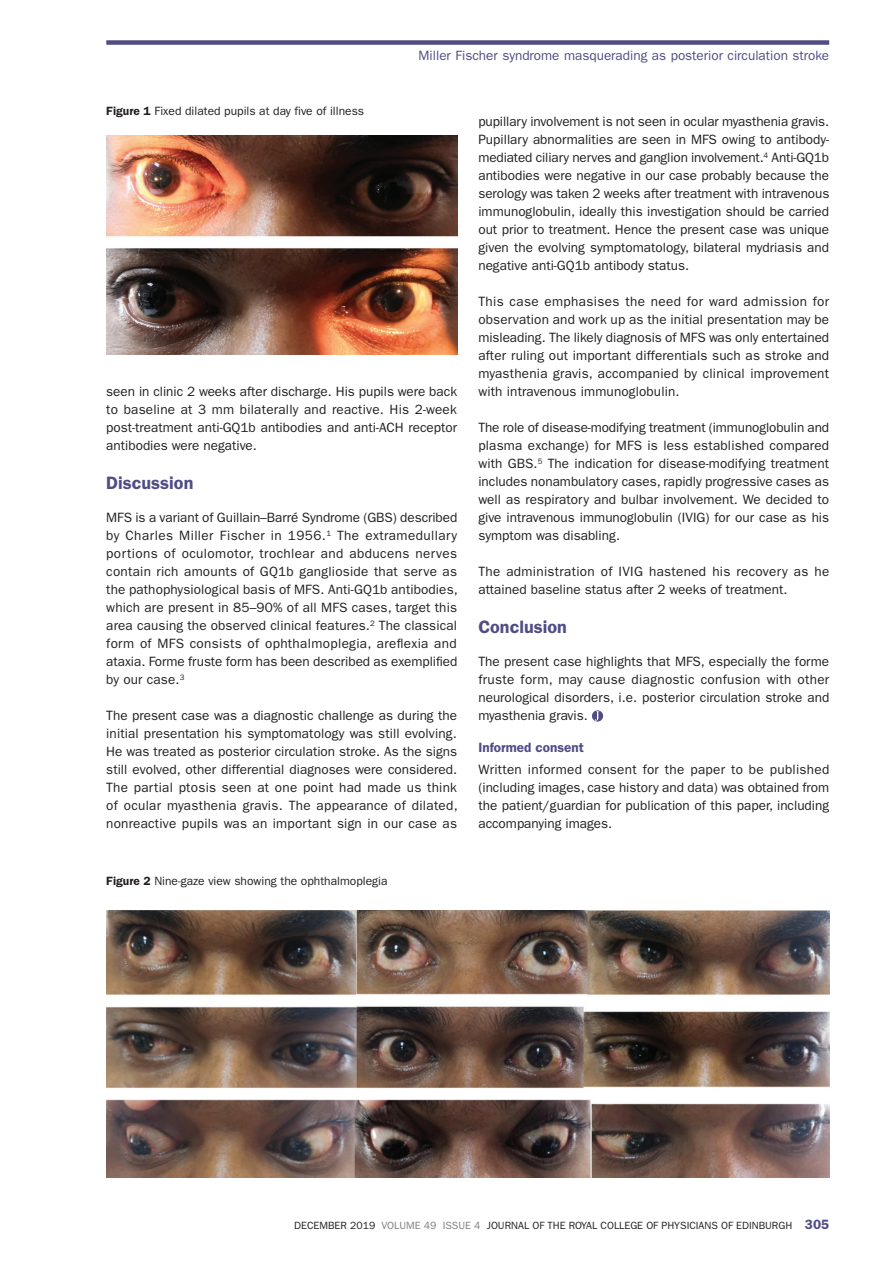
<style>
.page{position:relative;width:893px;height:1263px;background:#fff}
.page>*{position:absolute;margin:0;border:0;box-sizing:border-box;transform-origin:0 0}
.t1{font:600 18px "ITC Franklin Gothic Std";color:#504d85}
.t2{font:13.5px/18px "ITC Franklin Gothic Std";color:#231f20;text-align:justify}
.t3{font:13.5px "ITC Franklin Gothic Std";color:#504d85}
.t4{font:600 13.5px "ITC Franklin Gothic Std";color:#504d85}
.t5{font:12px "ITC Franklin Gothic Std";color:#231f20}
.t6{font:10.5px "ITC Franklin Gothic Std";color:#231f20}
.s1{font-weight:600}
.s2{color:#7c7e81}
.s3{font-weight:600;font-size:13.5px;color:#504d85}
</style>
<div class="page">
<div style="left:106px;top:40px;width:723px;height:5px;background:#504d85"></div>
<svg style="left:592px;top:710px;width:11px;height:12px"></svg>
<svg style="left:595px;top:711px;width:4px;height:10px"></svg>
<img style="left:106px;top:136px;width:351px;height:218px">
<img style="left:106px;top:911px;width:723px;height:267px">
<p class="t3" style="left:419px;top:48px;width:412px">Miller Fischer syndrome masquerading as posterior circulation stroke</p>
<p class="t5" style="left:106px;top:104px;width:259px"><span class="s1">Figure 1</span> Fixed dilated pupils at day five of illness</p>
<p class="t2" style="left:106px;top:383px;width:352px">seen in clinic 2 weeks after discharge. His pupils were back to baseline at 3 mm bilaterally and reactive. His 2-week post-treatment anti-GQ1b antibodies and anti-ACH receptor antibodies were negative.</p>
<h1 class="t1" style="left:106px;top:472px;width:89px">Discussion</h1>
<p class="t2" style="left:106px;top:509px;width:353px">MFS is a variant of Guillain–Barré Syndrome (GBS) described by Charles Miller Fischer in 1956.<sup>1</sup> The extramedullary portions of oculomotor, trochlear and abducens nerves contain rich amounts of GQ1b ganglioside that serve as the pathophysiological basis of MFS. Anti-GQ1b antibodies, which are present in 85–90% of all MFS cases, target this area causing the observed clinical features.<sup>2</sup> The classical form of MFS consists of ophthalmoplegia, areflexia and ataxia. Forme fruste form has been described as exemplified by our case.<sup>3</sup></p>
<p class="t2" style="left:106px;top:707px;width:353px">The present case was a diagnostic challenge as during the initial presentation his symptomatology was still evolving.<br>He was treated as posterior circulation stroke. As the signs still evolved, other differential diagnoses were considered.<br>The partial ptosis seen at one point had made us think of ocular myasthenia gravis. The appearance of dilated, nonreactive pupils was an important sign in our case as</p>
<p class="t5" style="left:106px;top:874px;width:283px"><span class="s1">Figure 2</span> Nine-gaze view showing the ophthalmoplegia</p>
<p class="t2" style="left:478px;top:112px;width:353px">pupillary involvement is not seen in ocular myasthenia gravis.<br>Pupillary abnormalities are seen in MFS owing to antibody&shy;mediated ciliary nerves and ganglion involvement.<sup>4</sup> Anti-GQ1b antibodies were negative in our case probably because the serology was taken 2 weeks after treatment with intravenous immunoglobulin, ideally this investigation should be carried out prior to treatment. Hence the present case was unique given the evolving symptomatology, bilateral mydriasis and negative anti-GQ1b antibody status.</p>
<p class="t2" style="left:478px;top:292px;width:352px">This case emphasises the need for ward admission for observation and work up as the initial presentation may be misleading. The likely diagnosis of MFS was only entertained after ruling out important differentials such as stroke and myasthenia gravis, accompanied by clinical improvement with intravenous immunoglobulin.</p>
<p class="t2" style="left:478px;top:418px;width:352px">The role of disease-modifying treatment (immunoglobulin and plasma exchange) for MFS is less established compared with GBS.<sup>5</sup> The indication for disease-modifying treatment includes nonambulatory cases, rapidly progressive cases as well as respiratory and bulbar involvement. We decided to give intravenous immunoglobulin (IVIG) for our case as his symptom was disabling.</p>
<p class="t2" style="left:478px;top:563px;width:353px">The administration of IVIG hastened his recovery as he attained baseline status after 2 weeks of treatment.</p>
<h1 class="t1" style="left:478px;top:616px;width:90px">Conclusion</h1>
<p class="t2" style="left:478px;top:653px;width:352px">The present case highlights that MFS, especially the forme fruste form, may cause diagnostic confusion with other neurological disorders, i.e. posterior circulation stroke and myasthenia gravis.</p>
<p class="t4" style="left:478px;top:739px;width:107px">Informed consent</p>
<p class="t2" style="left:478px;top:761px;width:352px">Written informed consent for the paper to be published (including images, case history and data) was obtained from the patient/guardian for publication of this paper, including accompanying images.</p>
<p class="t6" style="left:294px;top:1219px;width:536px">DECEMBER 2019 <span class="s2">VOLUME 49 ISSUE 4</span> JOURNAL OF THE ROYAL COLLEGE OF PHYSICIANS OF EDINBURGH <span class="s3">305</span></p>
</div>
